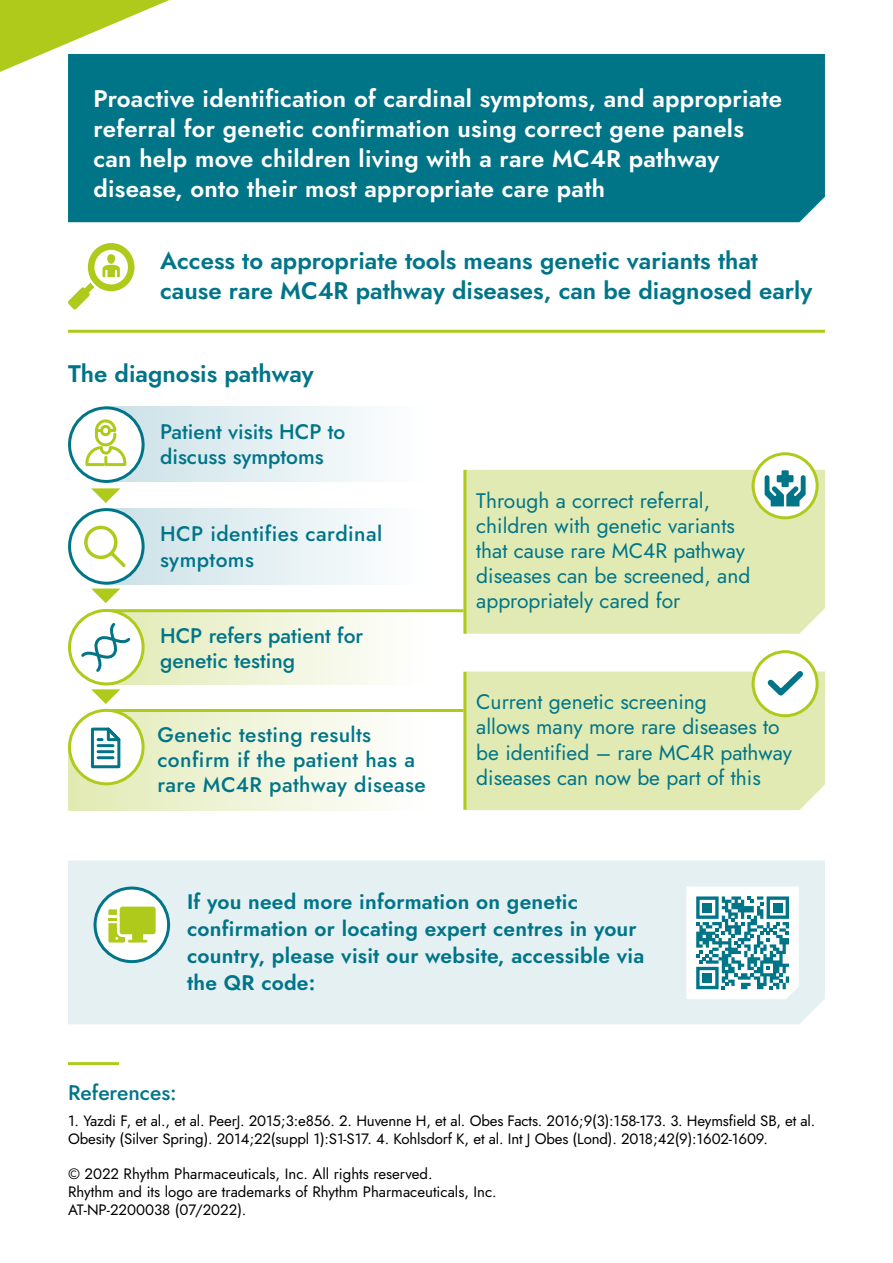
<style>
.page{position:relative;width:893px;height:1263px;background:#fff}
.page>*{position:absolute;margin:0;border:0;box-sizing:border-box;transform-origin:0 0}
.t1{font:600 24px/30px "Jost";letter-spacing:.01em;color:#fff}
.t2{font:600 24px/30px "Jost";color:#007588}
.t3{font:21px/25.2px "Jost";color:#007588}
.t4{font:600 21px/27px "Jost";letter-spacing:.01em;color:#007588}
.t5{font:500 21px/25.2px "Jost";letter-spacing:.02em;color:#007588}
.t6{font:500 21px/25.2px "Jost";color:#007588}
.t7{font:15px/18px "Jost";letter-spacing:-.01em;color:#000}
</style>
<div class="page">
<div style="left:466px;top:470px;width:359px;height:164px;background:#e2eab3"></div>
<svg style="left:0;top:0;width:169px;height:72px"></svg>
<hr style="left:68px;top:330px;width:757px;height:3px;background:#afca1a">
<hr style="left:68px;top:1062px;width:51px;height:3px;background:#afca1a">
<svg style="left:68px;top:243px;width:66px;height:67px"></svg>
<div style="left:68px;top:860px;width:757px;height:164px;background:#e5f0f3"></div>
<svg style="left:686px;top:886px;width:113px;height:113px"></svg>
<div style="left:703px;top:903px;width:9px;height:9px;background:#007588"></div>
<div style="left:773px;top:903px;width:10px;height:9px;background:#007588"></div>
<div style="left:703px;top:973px;width:9px;height:10px;background:#007588"></div>
<div style="left:95px;top:888px;width:74px;height:73px;background:#fff;border-radius:50%"></div>
<div style="left:94px;top:886px;width:76px;height:77px;border:3px solid #007588;border-radius:50%"></div>
<svg style="left:108px;top:906px;width:48px;height:36px"></svg>
<div style="left:68px;top:54px;width:757px;height:168px;background:#007588"></div>
<div style="left:105px;top:509px;width:324px;height:76px;background:linear-gradient(to right,#c0dbe2,#fff)"></div>
<div style="left:70px;top:510px;width:73px;height:73px;background:#fff;border-radius:50%"></div>
<div style="left:68px;top:508px;width:77px;height:77px;border:3px solid #007588;border-radius:50%"></div>
<div style="left:105px;top:406px;width:324px;height:76px;background:linear-gradient(to right,#bdd9e0,#fff)"></div>
<div style="left:70px;top:408px;width:73px;height:73px;background:#fff;border-radius:50%"></div>
<div style="left:68px;top:406px;width:77px;height:77px;border:3px solid #007588;border-radius:50%"></div>
<div style="left:105px;top:611px;width:324px;height:73px;background:linear-gradient(to right,#dee8a9,#fff)"></div>
<hr style="left:105px;top:609px;width:358px;height:3px;background:#afca1a">
<svg style="left:70px;top:610px;width:73px;height:74px"></svg>
<div style="left:68px;top:609px;width:77px;height:76px;border:3px solid #afca1a;border-radius:50%"></div>
<svg style="left:91px;top:488px;width:29px;height:15px"></svg>
<svg style="left:91px;top:588px;width:29px;height:15px"></svg>
<svg style="left:91px;top:689px;width:29px;height:15px"></svg>
<div style="left:68px;top:709px;width:361px;height:101px;background:linear-gradient(to right,#e0e9af,#fff)"></div>
<svg style="left:68px;top:709px;width:32px;height:32px"></svg>
<hr style="left:108px;top:709px;width:433px;height:3px;background:#afca1a">
<div style="left:463px;top:671px;width:362px;height:139px;background:#e2eab3"></div>
<div style="left:70px;top:710px;width:73px;height:74px;background:#fff;border-radius:50%"></div>
<div style="left:68px;top:709px;width:77px;height:76px;border:3px solid #afca1a;border-radius:50%"></div>
<svg style="left:753px;top:454px;width:64px;height:64px"></svg>
<div style="left:752px;top:452px;width:67px;height:67px;border:3px solid #afca1a;border-radius:50%"></div>
<svg style="left:753px;top:652px;width:64px;height:64px"></svg>
<div style="left:752px;top:650px;width:67px;height:67px;border:3px solid #afca1a;border-radius:50%"></div>
<hr style="left:463px;top:672px;width:3px;height:138px;background:#afca1a">
<svg style="left:762px;top:665px;width:47px;height:36px"></svg>
<svg style="left:84px;top:526px;width:42px;height:41px"></svg>
<svg style="left:78px;top:620px;width:55px;height:55px"></svg>
<svg style="left:85px;top:419px;width:42px;height:48px"></svg>
<svg style="left:90px;top:727px;width:31px;height:42px"></svg>
<hr style="left:98px;top:744px;width:15px;height:3px;background:#007588">
<hr style="left:98px;top:750px;width:15px;height:3px;background:#007588">
<hr style="left:98px;top:756px;width:15px;height:3px;background:#007588">
<svg style="left:765px;top:470px;width:41px;height:36px"></svg>
<hr style="left:463px;top:470px;width:3px;height:164px;background:#afca1a">
<h1 class="t1" style="left:94px;top:84px;width:690px">Proactive identification of cardinal symptoms, and appropriate referral for genetic confirmation using correct gene panels can help move children living with a rare MC4R pathway disease, onto their most appropriate care path</h1>
<h1 class="t2" style="left:160px;top:246px;width:654px">Access to appropriate tools means genetic variants that cause rare MC4R pathway diseases, can be diagnosed early</h1>
<h1 class="t2" style="left:68px;top:359px;width:247px">The diagnosis pathway</h1>
<h2 class="t6" style="left:160px;top:419px;width:187px">Patient visits HCP to discuss symptoms</h2>
<h2 class="t5" style="left:160px;top:522px;width:224px">HCP identifies cardinal symptoms</h2>
<h2 class="t6" style="left:160px;top:623px;width:205px">HCP refers patient for genetic testing</h2>
<h2 class="t5" style="left:157px;top:722px;width:270px">Genetic testing results confirm if the patient has a rare MC4R pathway disease</h2>
<h2 class="t3" style="left:476px;top:488px;width:276px">Through a correct referral, children with genetic variants that cause rare MC4R pathway diseases can be screened, and appropriately cared for</h2>
<h2 class="t3" style="left:476px;top:689px;width:317px">Current genetic screening<br>allows many more rare diseases to be identified – rare MC4R pathway diseases can now be part of this</h2>
<h2 class="t4" style="left:187px;top:888px;width:459px">If you need more information on genetic confirmation or locating expert centres in your country, please visit our website, accessible via the QR code:</h2>
<h2 class="t6" style="left:68px;top:1080px;width:110px">References:</h2>
<p class="t7" style="left:68px;top:1112px;width:749px">1. Yazdi F, et al., et al. PeerJ. 2015;3:e856. 2. Huvenne H, et al. Obes Facts. 2016;9(3):158-173. 3. Heymsfield SB, et al.<br>Obesity (Silver Spring). 2014;22(suppl 1):S1-S17. 4. Kohlsdorf K, et al. Int J Obes (Lond). 2018;42(9):1602-1609.</p>
<p class="t7" style="left:68px;top:1165px;width:430px">© 2022 Rhythm Pharmaceuticals, Inc. All rights reserved.<br>Rhythm and its logo are trademarks of Rhythm Pharmaceuticals, Inc.<br>AT-NP-2200038 (07/2022).</p>
</div>
